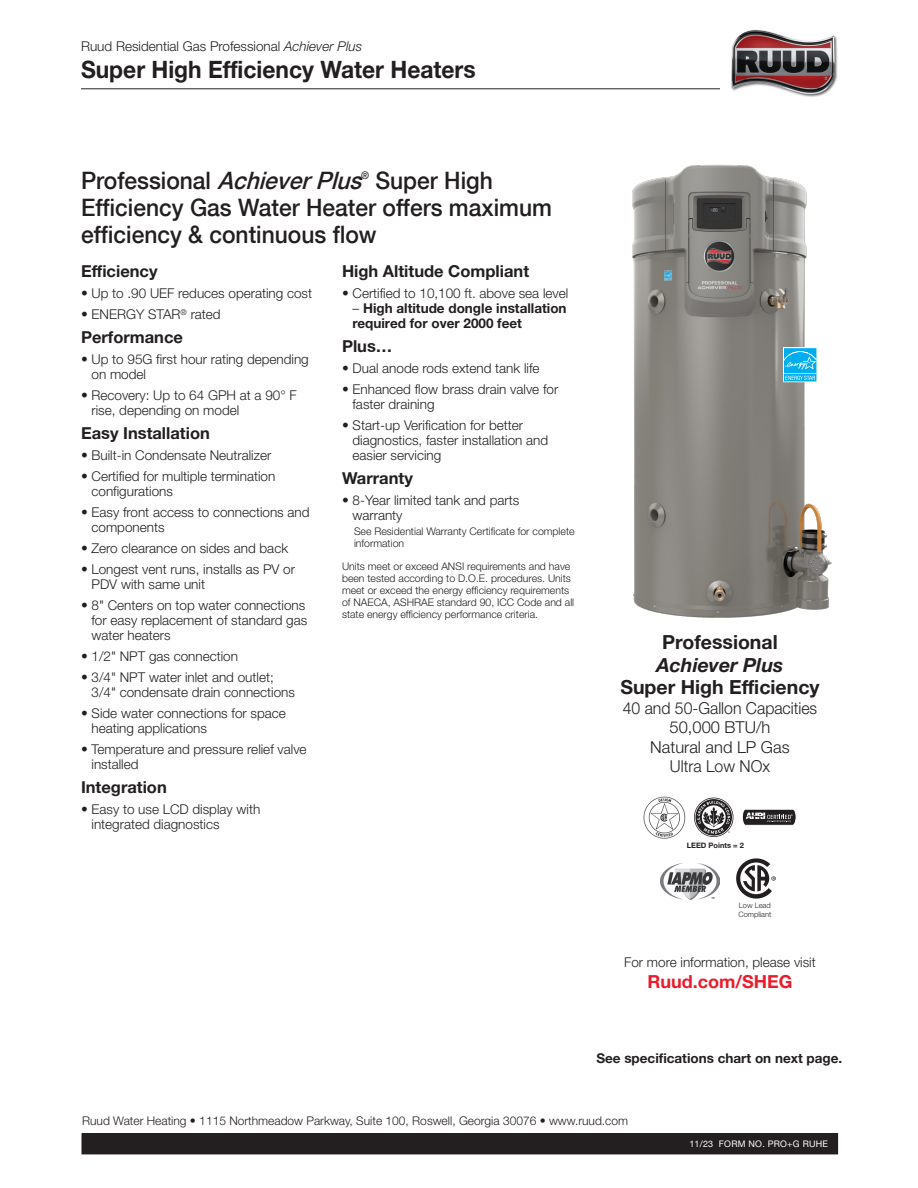
<style>
.page{position:relative;width:918px;height:1188px;background:#fff}
.page>*{position:absolute;margin:0;border:0;box-sizing:border-box;transform-origin:0 0}
.t1{font:500 24px/27px "Helvetica Neue";color:#231f20;scale:.95 1}
.t2{font:700 24px "Rheem Sans";color:#231f20;scale:.95 1}
.t3{font:700 19.5px/22.5px "Rheem Sans";color:#231f20}
.t4{font:700 18px "Rheem Sans";color:#ec1b2b}
.t5{font:700 16.5px "Rheem Sans";color:#231f20}
.t6{font:300 16.5px "Rheem Sans";color:#231f20;scale:.96 1}
.t7{font:300 16.5px "Rheem Sans";color:#231f20}
.t8{font:300 13.5px/15px "Rheem Sans";color:#231f20}
.t9{font:700 13.5px/15px "Rheem Sans";color:#231f20}
.t10{font:300 12px "Rheem Sans";color:#231f20}
.t11{font:300 10.5px/12px "Rheem Sans";color:#231f20}
.t12{font:500 10.5px "Helvetica Neue";color:#231f20;scale:.95 1}
.t13{font:9px "Helvetica Neue";letter-spacing:.025em;color:#fff}
.t14{font:300 7.5px/9px "Rheem Sans";color:#231f20}
.t15{font:700 7.5px "Rheem Sans";color:#231f20}
.s1{font-style:italic}
.s2{font-weight:300}
</style>
<div class="page">
<img style="left:632px;top:164px;width:200px;height:454px">
<svg style="left:694px;top:798px;width:39px;height:39px"></svg>
<svg style="left:742px;top:809px;width:54px;height:17px"></svg>
<div style="left:783px;top:347px;width:34px;height:27px;background:#fff"></div>
<svg style="left:783px;top:348px;width:34px;height:34px"></svg>
<img style="left:643px;top:796px;width:42px;height:42px">
<img style="left:661px;top:864px;width:59px;height:35px">
<svg style="left:736px;top:858px;width:40px;height:41px"></svg>
<hr style="left:81px;top:88px;width:639px;height:1px;background:#231f20">
<img style="left:685px;top:30px;width:153px;height:67px">
<div style="left:82px;top:1134px;width:756px;height:20px;background:#231f20"></div>
<p class="t8" style="left:81px;top:39px;width:283px">Ruud Residential Gas Professional <span class="s1">Achiever Plus</span></p>
<p class="t2" style="left:81px;top:55px;width:417px">Super High Efficiency Water Heaters</p>
<p class="t12" style="left:361px;top:169px;width:10px">®</p>
<p class="t1" style="left:81px;top:194px;width:497px">Efficiency Gas Water Heater offers maximum efficiency &amp; continuous flow</p>
<p class="t1" style="left:81px;top:167px;width:435px">Professional <span class="s1">AchieverPlus</span> Super High</p>
<p class="t5" style="left:81px;top:261px;width:78px">Efficiency</p>
<p class="t8" style="left:81px;top:286px;width:233px">• Up to .90 UEF reduces operating cost</p>
<p class="t8" style="left:81px;top:307px;width:141px">• ENERGY STAR<sup>®</sup> rated</p>
<p class="t5" style="left:81px;top:327px;width:104px">Performance</p>
<p class="t8" style="left:92px;top:352px;width:219px;text-indent:-11px">• Up to 95G first hour rating depending on model</p>
<p class="t8" style="left:92px;top:388px;width:207px;text-indent:-11px">• Recovery: Up to 64 GPH at a 90° F rise, depending on model</p>
<p class="t5" style="left:81px;top:423px;width:130px">Easy Installation</p>
<p class="t8" style="left:81px;top:448px;width:192px">• Built-in Condensate Neutralizer</p>
<p class="t8" style="left:92px;top:469px;width:185px;text-indent:-11px">• Certified for multiple termination configurations</p>
<p class="t8" style="left:92px;top:505px;width:220px;text-indent:-11px">• Easy front access to connections and components</p>
<p class="t8" style="left:81px;top:541px;width:209px">• Zero clearance on sides and back</p>
<p class="t8" style="left:92px;top:562px;width:205px;text-indent:-11px">• Longest vent runs, installs as PV or<br>PDV with same unit</p>
<p class="t8" style="left:92px;top:598px;width:217px;text-indent:-11px">• 8" Centers on top water connections for easy replacement of standard gas water heaters</p>
<p class="t8" style="left:81px;top:649px;width:159px">• 1/2" NPT gas connection</p>
<p class="t8" style="left:92px;top:670px;width:205px;text-indent:-11px">• 3/4" NPT water inlet and outlet;<br>3/4" condensate drain connections</p>
<p class="t8" style="left:92px;top:706px;width:196px;text-indent:-11px">• Side water connections for space heating applications</p>
<p class="t8" style="left:92px;top:742px;width:217px;text-indent:-11px">• Temperature and pressure relief valve installed</p>
<p class="t5" style="left:81px;top:777px;width:87px">Integration</p>
<p class="t8" style="left:92px;top:802px;width:170px;text-indent:-11px">• Easy to use LCD display with integrated diagnostics</p>
<p class="t5" style="left:342px;top:261px;width:189px">High Altitude Compliant</p>
<p class="t8" style="left:342px;top:286px;width:228px">• Certified to 10,100 ft. above sea level</p>
<p class="t9" style="left:353px;top:301px;width:216px"><span class="s2">–</span> High altitude dongle installation required for over 2000 feet</p>
<p class="t5" style="left:342px;top:336px;width:52px">Plus…</p>
<p class="t8" style="left:342px;top:361px;width:199px">• Dual anode rods extend tank life</p>
<p class="t8" style="left:353px;top:382px;width:207px;text-indent:-11px">• Enhanced flow brass drain valve for faster draining</p>
<p class="t8" style="left:353px;top:418px;width:197px;text-indent:-11px">• Start-up Verification for better diagnostics, faster installation and easier servicing</p>
<p class="t5" style="left:342px;top:468px;width:72px">Warranty</p>
<p class="t8" style="left:353px;top:493px;width:168px;text-indent:-11px">• 8-Year limited tank and parts warranty</p>
<p class="t11" style="left:354px;top:525px;width:222px">See Residential Warranty Certificate for complete information</p>
<p class="t11" style="left:342px;top:560px;width:234px">Units meet or exceed ANSI requirements and have been tested according to D.O.E. procedures. Units meet or exceed the energy efficiency requirements of NAECA, ASHRAE standard 90, ICC Code and all state energy efficiency performance criteria.</p>
<p class="t3" style="left:657px;top:631px;width:128px">Professional<br><span class="s1">Achiever Plus</span></p>
<p class="t3" style="left:620px;top:676px;width:201px">Super High Efficiency</p>
<p class="t6" style="left:623px;top:698px;width:204px">40 and 50-Gallon Capacities</p>
<p class="t7" style="left:670px;top:717px;width:102px">50,000 BTU/h</p>
<p class="t7" style="left:650px;top:737px;width:141px">Natural and LP Gas</p>
<p class="t6" style="left:670px;top:756px;width:106px">Ultra Low NOx</p>
<p class="t15" style="left:687px;top:841px;width:59px">LEED Points = 2</p>
<p class="t14" style="left:738px;top:901px;width:34px">Low Lead<br>Compliant</p>
<p class="t8" style="left:624px;top:954px;width:193px">For more information, please visit</p>
<p class="t4" style="left:647px;top:971px;width:147px">Ruud.com/SHEG</p>
<p class="t9" style="left:596px;top:1050px;width:247px">See specifications chart on next page.</p>
<p class="t10" style="left:82px;top:1113px;width:548px">Ruud Water Heating • 1115 Northmeadow Parkway, Suite 100, Roswell, Georgia 30076 • www.ruud.com</p>
<p class="t13" style="left:689px;top:1137px;width:140px">11/23 FORM NO. PRO+G RUHE</p>
</div>
